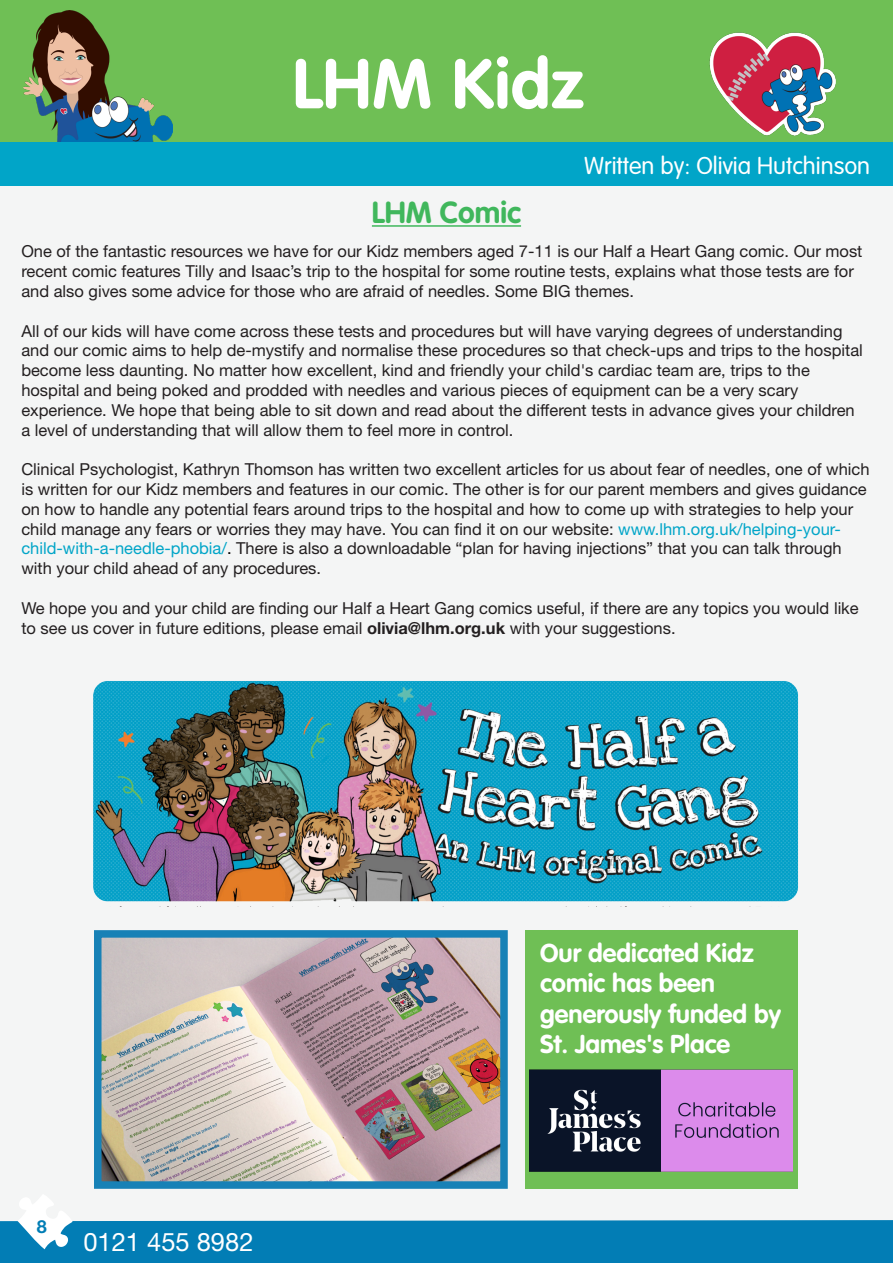
<style>
.page{position:relative;width:893px;height:1263px;background:#f4f5f5}
.page>*{position:absolute;margin:0;border:0;box-sizing:border-box;transform-origin:0 0}
.t1{font:700 69px "VAG Rounded Std";letter-spacing:.01em;color:#fff}
.t2{font:700 30px "VAG Rounded Std";color:#40b75c}
.t3{font:700 25.5px/30.6px "VAG Rounded Std";color:#fff}
.t4{font:25.5px "Helvetica Neue LT Std";color:#fff}
.t5{font:300 24px "VAG Rounded Std";color:#fff}
.t6{font:700 18px "Helvetica Neue LT Std";color:#007db5}
.t7{font:16.5px/19.8px "Helvetica Neue LT Std";color:#231f20}
.s1{color:#01a5c8}
.s2{color:#010000}
.s3{font-weight:700}
</style>
<div class="page">
<div style="left:0;top:1220px;width:893px;height:43px;background:#027db5"></div>
<svg style="left:13px;top:1195px;width:60px;height:55px"></svg>
<hr style="left:372px;top:225px;width:149px;height:2px;background:#40b75c">
<img style="left:93px;top:681px;width:706px;height:226px">
<div style="left:0;top:0;width:893px;height:143px;background:#6fbf55"></div>
<img style="left:23px;top:10px;width:150px;height:133px">
<img style="left:702px;top:32px;width:140px;height:111px">
<div style="left:0;top:143px;width:893px;height:43px;background:#01a5c8"></div>
<img style="left:103px;top:939px;width:396px;height:241px">
<div style="left:94px;top:930px;width:414px;height:259px;border:8px solid #1781b6"></div>
<div style="left:525px;top:930px;width:272px;height:258px;background:#6fbf55"></div>
<img style="left:529px;top:1069px;width:263px;height:103px">
<p class="t1" style="left:293px;top:44px;width:293px">LHM Kidz</p>
<p class="t5" style="left:584px;top:152px;width:288px">Written by: Olivia Hutchinson</p>
<p class="t2" style="left:372px;top:195px;width:151px">LHM Comic</p>
<p class="t7" style="left:21px;top:241px;width:843px">One of the fantastic resources we have for our Kidz members aged 7-11 is our Half a Heart Gang comic. Our most recent comic features Tilly and Isaac’s trip to the hospital for some routine tests, explains what those tests are for and also gives some advice for those who are afraid of needles. Some BIG themes.</p>
<p class="t7" style="left:21px;top:320px;width:843px">All of our kids will have come across these tests and procedures but will have varying degrees of understanding and our comic aims to help de-mystify and normalise these procedures so that check-ups and trips to the hospital become less daunting. No matter how excellent, kind and friendly your child's cardiac team are, trips to the</p>
<p class="t7" style="left:21px;top:380px;width:778px">hospital and being poked and prodded with needles and various pieces of equipment can be a very scary</p>
<p class="t7" style="left:21px;top:400px;width:835px">experience. We hope that being able to sit down and read about the different tests in advance gives your children</p>
<p class="t7" style="left:21px;top:419px;width:494px">a level of understanding that will allow them to feel more in control.</p>
<p class="t7" style="left:21px;top:459px;width:850px">Clinical Psychologist, Kathryn Thomson has written two excellent articles for us about fear of needles, one of which is written for our Kidz members and features in our comic. The other is for our parent members and gives guidance on how to handle any potential fears around trips to the hospital and how to come up with strategies to help your child manage any fears or worries they may have. You can find it on our website: <span class="s1">www.lhm.org.uk/helping-your&shy;child-with-a-needle-phobia/</span><span class="s2">.</span> There is also a downloadable “plan for having injections” that you can talk through with your child ahead of any procedures.</p>
<p class="t7" style="left:21px;top:598px;width:839px">We hope you and your child are finding our Half a Heart Gang comics useful, if there are any topics you would like to see us cover in future editions, please email <span class="s3">olivia@lhm.org.uk</span> with your suggestions.</p>
<p class="t6" style="left:37px;top:1216px;width:12px">8</p>
<p class="t4" style="left:83px;top:1226px;width:172px">0121 455 8982</p>
<h3 class="t4" style="left:72px;top:1227px;width:172px">0121 455 8982</h3>
<p class="t3" style="left:540px;top:938px;width:215px">Our dedicated Kidz comic has been</p>
<p class="t3" style="left:540px;top:999px;width:242px">generously funded by<br>St. James's Place</p>
</div>
